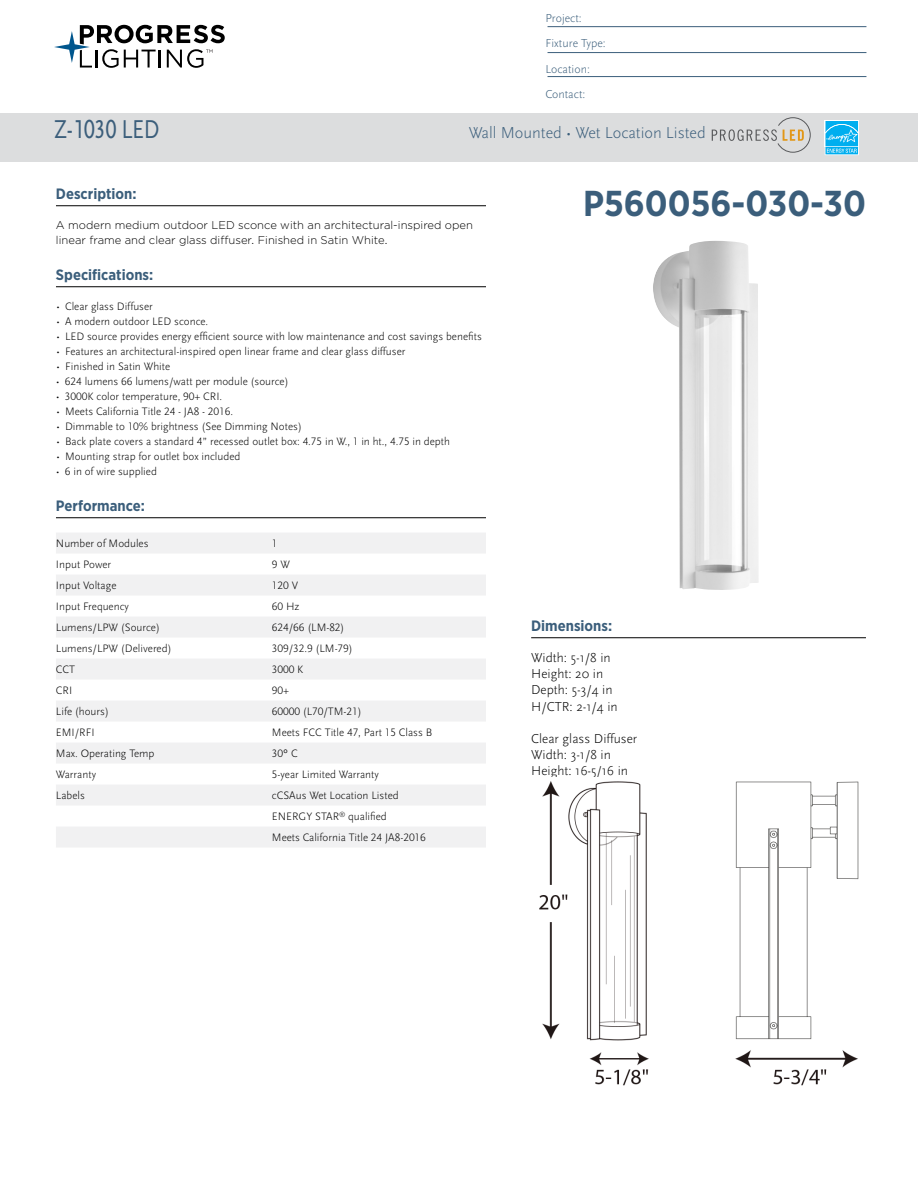
<style>
.page{position:relative;width:918px;height:1188px;background:#fff}
.page>*{position:absolute;margin:0;border:0;box-sizing:border-box;transform-origin:0 0}
.t1{font:700 36px "Gotham Narrow";color:#3b5e7b}
.t2{font:27px "Scala Sans Pro";letter-spacing:-.01em;color:#3b5e7b;scale:.82 1}
.t3{font:300 16.5px "Scala Sans Pro";color:#3b5e7b}
.t4{font:700 15px "Gotham Narrow";color:#3b5e7b}
.t5{font:300 13.5px/16.2px "Scala Sans Pro";color:#000}
.t6{font:300 12px/25.5px "Scala Sans Pro";color:#3b5e7b}
.t7{font:300 11.25px/21px "Scala Sans Pro";color:#000}
.t8{font:300 11.25px/15px "Gotham";color:#000}
</style>
<div class="page">
<svg style="left:54px;top:25px;width:171px;height:43px"></svg>
<img style="left:653px;top:241px;width:106px;height:349px">
<hr style="left:56px;top:205px;width:430px;height:1px;background:#000">
<hr style="left:56px;top:286px;width:430px;height:1px;background:#000">
<hr style="left:56px;top:517px;width:430px;height:1px;background:#000">
<div style="left:56px;top:533px;width:430px;height:21px;background:#f1f1f2"></div>
<div style="left:56px;top:575px;width:430px;height:21px;background:#f1f1f2"></div>
<div style="left:56px;top:617px;width:430px;height:21px;background:#f1f1f2"></div>
<div style="left:56px;top:659px;width:430px;height:21px;background:#f1f1f2"></div>
<div style="left:56px;top:701px;width:430px;height:21px;background:#f1f1f2"></div>
<div style="left:56px;top:743px;width:430px;height:21px;background:#f1f1f2"></div>
<div style="left:56px;top:785px;width:430px;height:21px;background:#f1f1f2"></div>
<div style="left:56px;top:827px;width:430px;height:21px;background:#f1f1f2"></div>
<hr style="left:531px;top:637px;width:335px;height:1px;background:#000">
<div style="left:0;top:113px;width:918px;height:49px;background:#dcddde"></div>
<svg style="left:712px;top:118px;width:98px;height:34px"></svg>
<div style="left:825px;top:120px;width:34px;height:27px;background:#fff"></div>
<svg style="left:825px;top:121px;width:34px;height:34px"></svg>
<hr style="left:548px;top:26px;width:318px;height:1px;background:#3b5e7b">
<hr style="left:548px;top:52px;width:318px;height:1px;background:#3b5e7b">
<hr style="left:548px;top:76px;width:318px;height:1px;background:#3b5e7b">
<img style="left:539px;top:781px;width:320px;height:305px">
<p class="t6" style="left:545px;top:5px;width:62px">Project:<br>Fixture Type:<br>Location:<br>Contact:</p>
<h2 class="t2" style="left:54px;top:113px;width:130px">Z-1030 LED</h2>
<h3 class="t3" style="left:469px;top:123px;width:239px">Wall Mounted • Wet Location Listed</h3>
<h3 class="t4" style="left:56px;top:184px;width:82px">Description:</h3>
<p class="t8" style="left:56px;top:217px;width:419px">A modern medium outdoor LED sconce with an architectural-inspired open linear frame and clear glass diffuser. Finished in Satin White.</p>
<h3 class="t4" style="left:56px;top:265px;width:99px">Specifications:</h3>
<p class="t7" style="left:56px;top:296px;width:98px">• Clear glass Diffuser</p>
<p class="t7" style="left:56px;top:311px;width:154px">• A modern outdoor LED sconce.</p>
<p class="t7" style="left:56px;top:326px;width:427px">• LED source provides energy efficient source with low maintenance and cost savings benefits</p>
<p class="t7" style="left:56px;top:341px;width:351px">• Features an architectural-inspired open linear frame and clear glass diffuser</p>
<p class="t7" style="left:56px;top:356px;width:116px">• Finished in Satin White</p>
<p class="t7" style="left:56px;top:371px;width:234px">• 624 lumens 66 lumens/watt per module (source)</p>
<p class="t7" style="left:56px;top:386px;width:168px">• 3000K color temperature, 90+ CRI.</p>
<p class="t7" style="left:56px;top:401px;width:179px">• Meets California Title 24 - JA8 - 2016.</p>
<p class="t7" style="left:56px;top:416px;width:247px">• Dimmable to 10% brightness (See Dimming Notes)</p>
<p class="t7" style="left:56px;top:431px;width:396px">• Back plate covers a standard 4” recessed outlet box: 4.75 in W., 1 in ht., 4.75 in depth</p>
<p class="t7" style="left:56px;top:446px;width:186px">• Mounting strap for outlet box included</p>
<p class="t7" style="left:56px;top:461px;width:102px">• 6 in of wire supplied</p>
<h3 class="t4" style="left:56px;top:496px;width:90px">Performance:</h3>
<p class="t7" style="left:56px;top:533px;width:94px">Number of Modules</p>
<p class="t7" style="left:272px;top:533px;width:7px">1</p>
<p class="t7" style="left:56px;top:554px;width:57px">Input Power</p>
<p class="t7" style="left:272px;top:554px;width:19px">9 W</p>
<p class="t7" style="left:56px;top:575px;width:62px">Input Voltage</p>
<p class="t7" style="left:272px;top:575px;width:28px">120 V</p>
<p class="t7" style="left:56px;top:596px;width:74px">Input Frequency</p>
<p class="t7" style="left:272px;top:596px;width:29px">60 Hz</p>
<p class="t7" style="left:56px;top:617px;width:106px">Lumens/LPW (Source)</p>
<p class="t7" style="left:272px;top:617px;width:74px">624/66 (LM-82)</p>
<p class="t7" style="left:56px;top:638px;width:117px">Lumens/LPW (Delivered)</p>
<p class="t7" style="left:272px;top:638px;width:82px">309/32.9 (LM-79)</p>
<p class="t7" style="left:56px;top:659px;width:21px">CCT</p>
<p class="t7" style="left:272px;top:659px;width:33px">3000 K</p>
<p class="t7" style="left:56px;top:680px;width:18px">CRI</p>
<p class="t7" style="left:272px;top:680px;width:19px">90+</p>
<p class="t7" style="left:56px;top:701px;width:54px">Life (hours)</p>
<p class="t7" style="left:272px;top:701px;width:91px">60000 (L70/TM-21)</p>
<p class="t7" style="left:56px;top:722px;width:40px">EMI/RFI</p>
<p class="t7" style="left:272px;top:722px;width:162px">Meets FCC Title 47, Part 15 Class B</p>
<p class="t7" style="left:56px;top:743px;width:100px">Max. Operating Temp</p>
<p class="t7" style="left:272px;top:743px;width:27px">30º C</p>
<p class="t7" style="left:56px;top:764px;width:42px">Warranty</p>
<p class="t7" style="left:272px;top:764px;width:109px">5-year Limited Warranty</p>
<p class="t7" style="left:56px;top:785px;width:30px">Labels</p>
<p class="t7" style="left:272px;top:785px;width:155px">cCSAus Wet Location Listed<br>ENERGY STAR<sup>®</sup> qualified<br>Meets California Title 24 JA8-2016</p>
<h1 class="t1" style="left:583px;top:180px;width:284px">P560056-030-30</h1>
<h3 class="t4" style="left:531px;top:616px;width:83px">Dimensions:</h3>
<p class="t5" style="left:531px;top:650px;width:88px">Width: 5-1/8 in<br>Height: 20 in<br>Depth: 5-3/4 in<br>H/CTR: 2-1/4 in</p>
<p class="t5" style="left:531px;top:731px;width:108px">Clear glass Diffuser<br>Width: 3-1/8 in<br>Height: 16-5/16 in</p>
</div>
